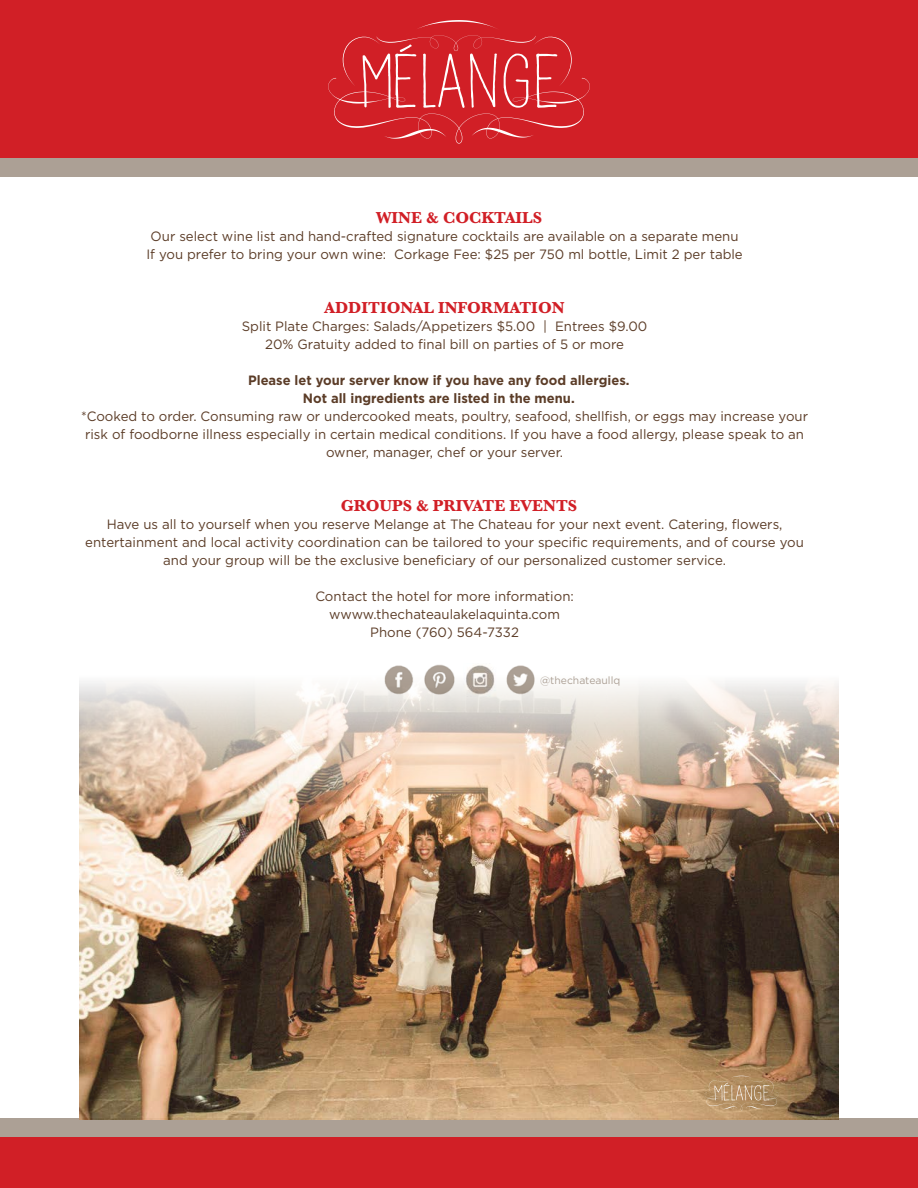
<style>
.page{position:relative;width:918px;height:1188px;background:#fff}
.page>*{position:absolute;margin:0;border:0;box-sizing:border-box;transform-origin:0 0}
.t1{font:700 16.5px "Baskerville";color:#d11f26}
.t2{font:13.5px/18px "Gotham";color:#5b3c27;text-align:center}
.t3{font:700 13.5px/18px "Gotham";color:#5b3c27;text-align:center;scale:.96 1}
.t4{font:10.5px "Gotham";color:#aca095}
</style>
<div class="page">
<div style="left:0;top:1133px;width:918px;height:55px;background:#d11f26"></div>
<div style="left:0;top:1119px;width:918px;height:18px;background:#aca095"></div>
<div style="left:0;top:0;width:918px;height:158px;background:#d11f26"></div>
<div style="left:0;top:158px;width:918px;height:18px;background:#aca095"></div>
<svg style="left:328px;top:20px;width:262px;height:124px"></svg>
<img style="left:80px;top:681px;width:758px;height:438px">
<svg style="left:705px;top:1076px;width:74px;height:35px"></svg>
<img style="left:381px;top:665px;width:36px;height:31px">
<img style="left:422px;top:664px;width:35px;height:32px">
<img style="left:463px;top:665px;width:34px;height:31px">
<img style="left:504px;top:665px;width:33px;height:31px">
<p class="t1" style="left:376px;top:206px;width:167px">WINE &amp; COCKTAILS</p>
<p class="t2" style="left:146px;top:227px;width:598px">Our select wine list and hand-crafted signature cocktails are available on a separate menu<br>If you prefer to bring your own wine: Corkage Fee: $25 per 750 ml bottle, Limit 2 per table</p>
<p class="t1" style="left:325px;top:296px;width:242px">ADDITIONAL INFORMATION</p>
<p class="t2" style="left:242px;top:317px;width:407px">Split Plate Charges: Salads/Appetizers $5.00 | Entrees $9.00<br>20% Gratuity added to final bill on parties of 5 or more</p>
<p class="t3" style="left:248px;top:371px;width:399px">Please let your server know if you have any food allergies.<br>Not all ingredients are listed in the menu.</p>
<p class="t2" style="left:81px;top:407px;width:729px">*Cooked to order. Consuming raw or undercooked meats, poultry, seafood, shellfish, or eggs may increase your risk of foodborne illness especially in certain medical conditions. If you have a food allergy, please speak to an owner, manager, chef or your server.</p>
<p class="t1" style="left:341px;top:494px;width:238px">GROUPS &amp; PRIVATE EVENTS</p>
<p class="t2" style="left:85px;top:515px;width:720px">Have us all to yourself when you reserve Melange at The Chateau for your next event. Catering, flowers, entertainment and local activity coordination can be tailored to your specific requirements, and of course you and your group will be the exclusive beneficiary of our personalized customer service.</p>
<p class="t2" style="left:315px;top:587px;width:260px">Contact the hotel for more information: wwww.thechateaulakelaquinta.com<br>Phone (760) 564-7332</p>
<p class="t4" style="left:540px;top:674px;width:82px">@thechateaullq</p>
</div>
